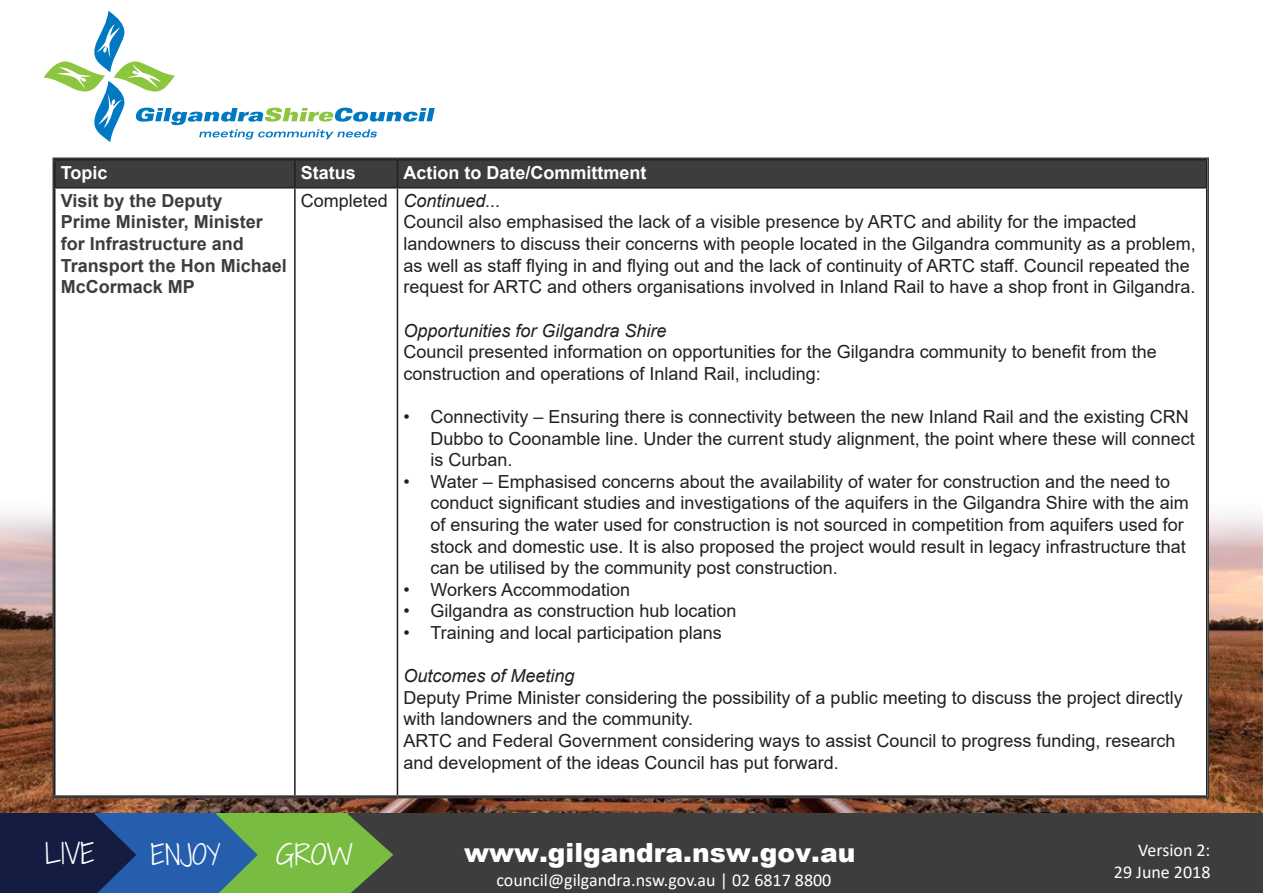
<style>
.page{position:relative;width:1263px;height:893px;background:#fff}
.page>*{position:absolute;margin:0;border:0;box-sizing:border-box;transform-origin:0 0}
.t1{font:300 26.85px "Shadows Into";color:#fff}
.t2{font:900 26.55px "Arial";color:#fff}
.t3{font:300 26.55px "Shadows Into";color:#fff}
.t4{font:300 26.55px "Shadows Into";color:#fff;scale:1.08 1}
.t5{font:18px/21.6px "Arial";color:#231f20}
.t6{font:700 18px/21.6px "Arial";color:#3d3d3d}
.t7{font:italic 18px "Arial";color:#231f20}
.t8{font:18px "Calibri";color:#fff}
.t9{font:700 18px "Arial";color:#fff}
</style>
<div class="page">
<img style="left:0;top:513px;width:1262px;height:301px">
<svg style="left:44px;top:11px;width:391px;height:131px"></svg>
<div style="left:346px;top:814px;width:917px;height:79px;background:#3d3d3d"></div>
<div style="left:216px;top:814px;width:132px;height:79px;background:#78bd42"></div>
<svg style="left:348px;top:814px;width:45px;height:79px"></svg>
<div style="left:94px;top:814px;width:122px;height:79px;background:#245eac"></div>
<svg style="left:216px;top:814px;width:42px;height:79px"></svg>
<div style="left:0;top:814px;width:94px;height:79px;background:#141c42"></div>
<svg style="left:94px;top:814px;width:42px;height:79px"></svg>
<div style="left:53px;top:158px;width:1155px;height:640px;background:#fff"></div>
<div style="left:55px;top:160px;width:1151px;height:27px;background:#3d3d3d"></div>
<hr style="left:54px;top:187px;width:241px;height:2px;background:#231f20">
<hr style="left:54px;top:189px;width:2px;height:606px;background:#231f20">
<hr style="left:295px;top:187px;width:102px;height:2px;background:#231f20">
<hr style="left:294px;top:189px;width:2px;height:606px;background:#231f20">
<hr style="left:397px;top:187px;width:810px;height:2px;background:#231f20">
<hr style="left:397px;top:189px;width:1px;height:606px;background:#231f20">
<p class="t9" style="left:61px;top:160px;width:48px">Topic</p>
<p class="t9" style="left:301px;top:160px;width:57px">Status</p>
<p class="t9" style="left:403px;top:160px;width:244px">Action to Date/Committment</p>
<p class="t6" style="left:61px;top:190px;width:228px">Visit by the Deputy<br>Prime Minister, Minister for Infrastructure and<br>Transport the Hon Michael<br>McCormack MP</p>
<p class="t5" style="left:301px;top:190px;width:89px">Completed</p>
<p class="t7" style="left:403px;top:189px;width:99px">Continued...</p>
<p class="t5" style="left:403px;top:211px;width:794px">Council also emphasised the lack of a visible presence by ARTC and ability for the impacted landowners to discuss their concerns with people located in the Gilgandra community as a problem, as well as staff flying in and flying out and the lack of continuity of ARTC staff. Council repeated the request for ARTC and others organisations involved in Inland Rail to have a shop front in Gilgandra.</p>
<p class="t7" style="left:403px;top:319px;width:265px">Opportunities for Gilgandra Shire</p>
<p class="t5" style="left:403px;top:341px;width:755px">Council presented information on opportunities for the Gilgandra community to benefit from the construction and operations of Inland Rail, including:</p>
<p class="t5" style="left:430px;top:406px;width:766px;text-indent:-27px">• Connectivity – Ensuring there is connectivity between the new Inland Rail and the existing CRN<br>Dubbo to Coonamble line. Under the current study alignment, the point where these will connect is Curban.</p>
<p class="t5" style="left:430px;top:470px;width:760px;text-indent:-27px">• Water – Emphasised concerns about the availability of water for construction and the need to conduct significant studies and investigations of the aquifers in the Gilgandra Shire with the aim of ensuring the water used for construction is not sourced in competition from aquifers used for stock and domestic use. It is also proposed the project would result in legacy infrastructure that can be utilised by the community post construction.</p>
<p class="t5" style="left:403px;top:578px;width:228px">• Workers Accommodation</p>
<p class="t5" style="left:403px;top:600px;width:335px">• Gilgandra as construction hub location</p>
<p class="t5" style="left:403px;top:622px;width:320px">• Training and local participation plans</p>
<p class="t7" style="left:403px;top:664px;width:173px">Outcomes of Meeting</p>
<p class="t5" style="left:403px;top:686px;width:781px">Deputy Prime Minister considering the possibility of a public meeting to discuss the project directly with landowners and the community.</p>
<p class="t5" style="left:403px;top:730px;width:773px">ARTC and Federal Government considering ways to assist Council to progress funding, research and development of the ideas Council has put forward.</p>
<h1 class="t1" style="left:45px;top:834px;width:51px">LIVE</h1>
<h2 class="t3" style="left:151px;top:835px;width:71px">ENJOY</h2>
<h2 class="t4" style="left:276px;top:835px;width:73px">GROW</h2>
<h2 class="t2" style="left:464px;top:833px;width:393px">www.gilgandra.nsw.gov.au</h2>
<p class="t8" style="left:496px;top:867px;width:337px">council@gilgandra.nsw.gov.au | 02 6817 8800</p>
<p class="t8" style="left:1138px;top:838px;width:74px">Version 2:</p>
<p class="t8" style="left:1114px;top:859px;width:98px">29 June 2018</p>
</div>
